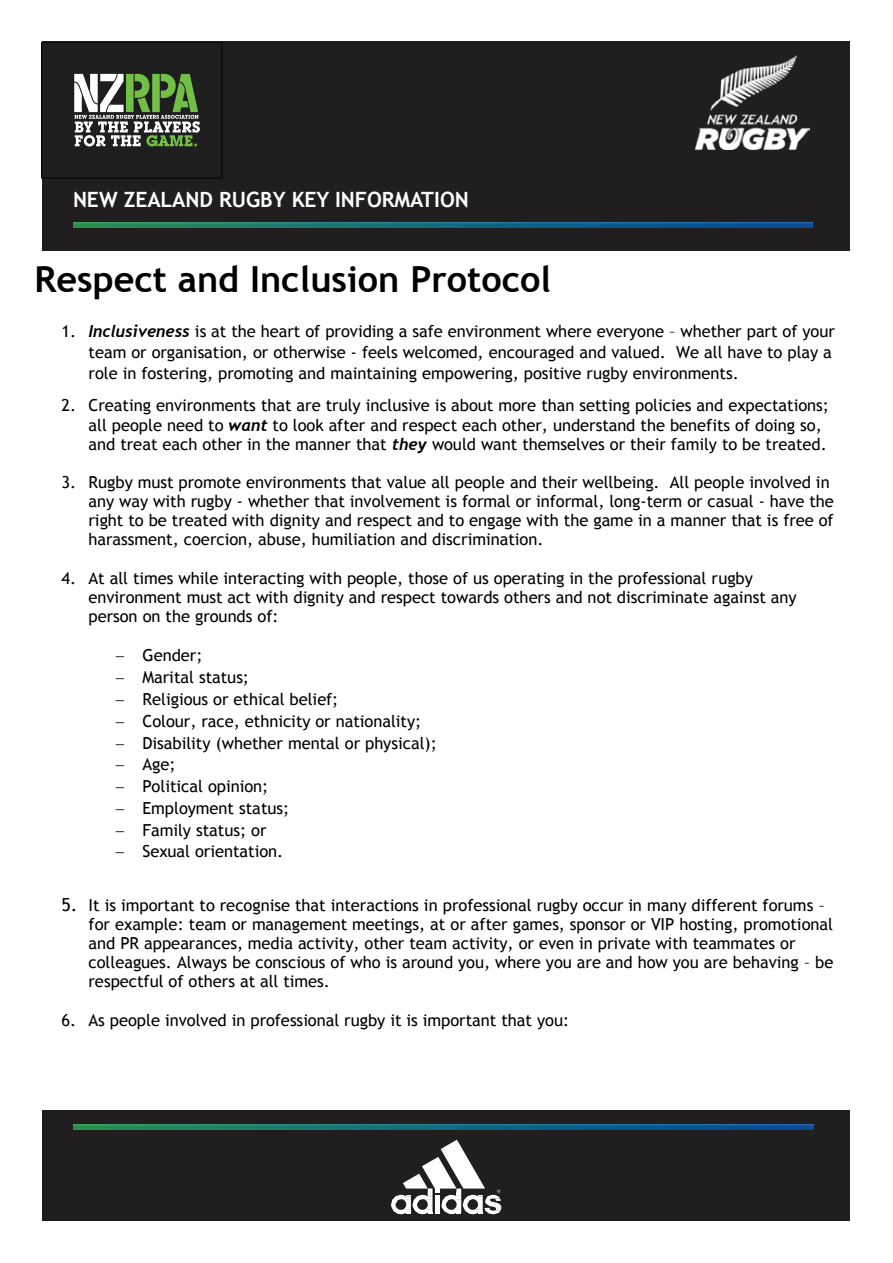
<style>
.page{position:relative;width:893px;height:1263px;background:#fff}
.page>*{position:absolute;margin:0;border:0;box-sizing:border-box;transform-origin:0 0}
.t1{font:700 36px "Trebuchet MS";color:#000}
.t2{font:700 21px "Trebuchet MS";color:#fff}
.t3{font:16.5px/19.2px "Trebuchet MS";color:#000}
.s1{font-family:"Trebuchet";font-weight:700;font-style:italic}
.s2{font-size:18px}
</style>
<div class="page">
<div style="left:42px;top:1110px;width:808px;height:110px;background:#211e1f"></div>
<svg style="left:391px;top:1140px;width:110px;height:74px"></svg>
<img style="left:73px;top:1124px;width:740px;height:5px">
<div style="left:42px;top:41px;width:808px;height:209px;background:#211e1f"></div>
<div style="left:42px;top:42px;width:180px;height:136px;background:#1f1e1e"></div>
<div style="left:42px;top:42px;width:180px;height:136px;border:1px solid #000"></div>
<svg style="left:74px;top:74px;width:126px;height:72px"></svg>
<p class="t2" style="left:73px;top:186px;width:397px">NEW ZEALAND RUGBY KEY INFORMATION</p>
<h1 class="t1" style="left:35px;top:257px;width:518px">Respect and Inclusion Protocol</h1>
<p class="t3" style="left:89px;top:321px;width:748px;line-height:20.7px;text-indent:-27px">1. <span class="s1">Inclusiveness</span> is at the heart of providing a safe environment where everyone – whether part of your team or organisation, or otherwise - feels welcomed, encouraged and valued. We all have to play a role in fostering, promoting and maintaining empowering, positive rugby environments.</p>
<p class="t3" style="left:89px;top:396px;width:742px;text-indent:-27px">2. Creating environments that are truly inclusive is about more than setting policies and expectations; all people need to <span class="s1">want</span> to look after and respect each other, understand the benefits of doing so, and treat each other in the manner that <span class="s1">they</span> would want themselves or their family to be treated.</p>
<p class="t3" style="left:89px;top:472px;width:747px;text-indent:-27px">3. Rugby must promote environments that value all people and their wellbeing. All people involved in any way with rugby - whether that involvement is formal or informal, long-term or casual - have the right to be treated with dignity and respect and to engage with the game in a manner that is free of harassment, coercion, abuse, humiliation and discrimination.</p>
<p class="t3" style="left:89px;top:568px;width:710px;text-indent:-27px">4. At all times while interacting with people, those of us operating in the professional rugby environment must act with dignity and respect towards others and not discriminate against any person on the grounds of:</p>
<p class="t3" style="left:142px;top:645px;width:296px;line-height:21.8px">Gender;<br>Marital status;<br>Religious or ethical belief;<br>Colour, race, ethnicity or nationality;<br>Disability (whether mental or physical);<br>Age;<br>Political opinion;<br>Employment status;<br>Family status; or<br>Sexual orientation.</p>
<p class="t3" style="left:89px;top:895px;width:746px;text-indent:-27px"><span class="s2">5.</span> It is important to recognise that interactions in professional rugby occur in many different forums – for example: team or management meetings, at or after games, sponsor or VIP hosting, promotional and PR appearances, media activity, other team activity, or even in private with teammates or colleagues. Always be conscious of who is around you, where you are and how you are behaving – be respectful of others at all times.</p>
<p class="t3" style="left:62px;top:1010px;width:509px">6. As people involved in professional rugby it is important that you:</p>
</div>
